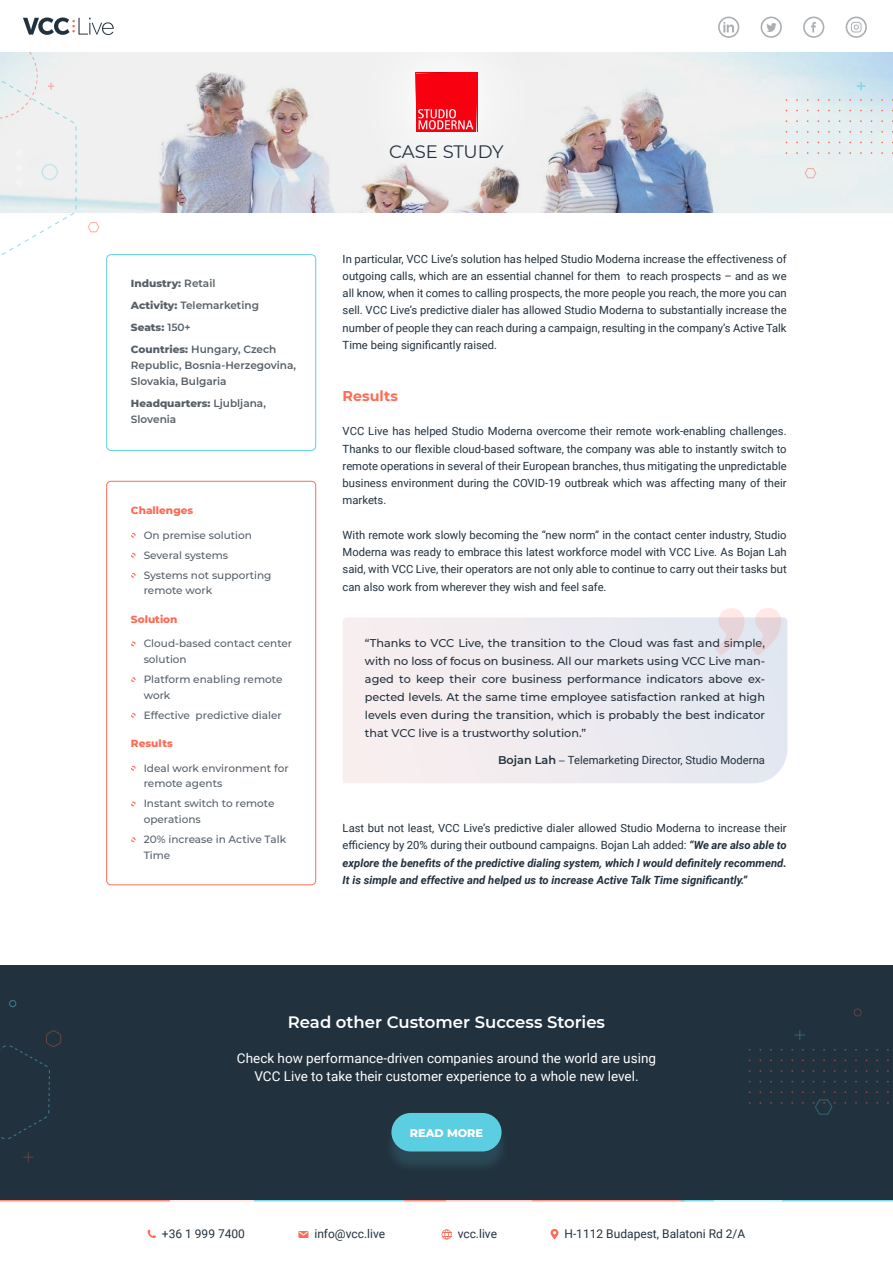
<style>
.page{position:relative;width:893px;height:1263px;background:#fff}
.page>*{position:absolute;margin:0;border:0;box-sizing:border-box;transform-origin:0 0}
.t1{font:18px "Montserrat";letter-spacing:-.01em;color:#22313e}
.t2{font:600 16.5px "Montserrat";color:#fff}
.t3{font:700 14.25px "Montserrat";color:#ff6b55}
.t4{font:13.5px/18px "Roboto";color:#fff;text-align:center}
.t5{font:12px "Roboto";color:#22313e}
.t6{font:11.25px/17.2px "Roboto";color:#22313e;text-align:justify}
.t7{font:500 11.25px/18px "Montserrat";color:#22313e;text-align:justify}
.t8{font:italic 700 11.25px/17.2px "Roboto";color:#22313e;text-align:justify}
.t9{font:800 11.25px "Montserrat";color:#fff}
.t10{font:500 10.5px/15.8px "Montserrat";color:#565f67}
.t11{font:600 10.5px/22px "Montserrat";color:#565f67}
.t12{font:800 10.5px "Montserrat";color:#ff6b55}
.s1{font-weight:800}
.s2{font-family:"Montserrat";font-weight:600}
.s3{font-family:"Montserrat";font-weight:500}
.s4{font-weight:400;font-style:normal}
</style>
<div class="page">
<div style="left:0;top:965px;width:893px;height:235px;background:#22313e"></div>
<div style="left:384px;top:1120px;width:125px;height:55px;background:#263c4a"></div>
<div style="left:391px;top:1113px;width:111px;height:38px;background:#5bcee1;border-radius:19px"></div>
<svg style="left:0;top:1030px;width:62px;height:109px"></svg>
<div style="left:9px;top:1000px;width:7px;height:7px;border:1px solid #5bcee1;border-radius:50%"></div>
<svg style="left:23px;top:1152px;width:10px;height:10px"></svg>
<div style="left:854px;top:1009px;width:7px;height:7px;border:1px solid #ff6b55;border-radius:50%"></div>
<svg style="left:813px;top:1091px;width:23px;height:24px"></svg>
<svg style="left:795px;top:1030px;width:10px;height:10px"></svg>
<svg style="left:148px;top:1230px;width:8px;height:8px"></svg>
<svg style="left:298px;top:1231px;width:10px;height:7px"></svg>
<svg style="left:442px;top:1229px;width:10px;height:10px"></svg>
<svg style="left:550px;top:1229px;width:8px;height:10px"></svg>
<svg style="left:343px;top:617px;width:444px;height:166px;background:#eeeaef"></svg>
<svg style="left:715px;top:608px;width:66px;height:48px;background:#e9e1e7"></svg>
<svg style="left:131px;top:533px;width:5px;height:5px"></svg>
<svg style="left:131px;top:553px;width:5px;height:5px"></svg>
<svg style="left:131px;top:573px;width:5px;height:5px"></svg>
<svg style="left:131px;top:641px;width:5px;height:5px"></svg>
<svg style="left:131px;top:677px;width:5px;height:5px"></svg>
<svg style="left:131px;top:713px;width:5px;height:5px"></svg>
<svg style="left:131px;top:766px;width:5px;height:4px"></svg>
<svg style="left:131px;top:801px;width:5px;height:5px"></svg>
<svg style="left:131px;top:837px;width:5px;height:5px"></svg>
<div style="left:106px;top:254px;width:210px;height:197px;border:1px solid #5bcee1;border-radius:4px"></div>
<div style="left:106px;top:481px;width:210px;height:404px;border:1px solid #ff6b55;border-radius:4px"></div>
<img style="left:114px;top:52px;width:779px;height:161px">
<svg style="left:804px;top:167px;width:13px;height:12px"></svg>
<svg style="left:857px;top:82px;width:8px;height:8px"></svg>
<svg style="left:349px;top:52px;width:195px;height:147px;fill:#f1f1f1"></svg>
<svg style="left:416px;top:72px;width:61px;height:60px;background:#f81827"></svg>
<svg style="left:0;top:18px;width:114px;height:238px"></svg>
<svg style="left:846px;top:17px;width:21px;height:21px"></svg>
<svg style="left:803px;top:17px;width:21px;height:21px"></svg>
<svg style="left:761px;top:17px;width:21px;height:21px"></svg>
<svg style="left:718px;top:17px;width:21px;height:21px"></svg>
<hr style="left:0;top:1200px;width:170px;height:1px;background:#ff6b55">
<hr style="left:170px;top:1200px;width:85px;height:1px;background:#ffdad4">
<hr style="left:254px;top:1200px;width:150px;height:1px;background:#5bcee1">
<hr style="left:404px;top:1200px;width:42px;height:1px;background:#ff6b55">
<hr style="left:446px;top:1200px;width:85px;height:1px;background:#ffb5aa">
<hr style="left:531px;top:1200px;width:154px;height:1px;background:#ff7a66">
<hr style="left:680px;top:1200px;width:34px;height:1px;background:#5bcee1">
<hr style="left:714px;top:1200px;width:69px;height:1px;background:#ade7f0">
<hr style="left:782px;top:1200px;width:111px;height:1px;background:#5bcee1">
<p class="t11" style="left:131px;top:272px;width:147px"><span class="s1">Industry:</span> Retail<br><span class="s1">Activity:</span> Telemarketing<br><span class="s1">Seats:</span> 150+<br><span class="s1">Countries:</span> Hungary, Czech</p>
<p class="t11" style="left:131px;top:357px;width:167px;line-height:15.8px">Republic, Bosnia-Herzegovina,<br>Slovakia, Bulgaria</p>
<p class="t11" style="left:131px;top:395px;width:136px;line-height:15.8px"><span class="s1">Headquarters:</span> Ljubljana,<br>Slovenia</p>
<p class="t12" style="left:131px;top:503px;width:64px">Challenges</p>
<p class="t10" style="left:144px;top:525px;width:129px;line-height:20px">On premise solution<br>Several systems<br>Systems not supporting</p>
<p class="t10" style="left:144px;top:582px;width:70px">remote work</p>
<p class="t12" style="left:131px;top:611px;width:48px">Solution</p>
<p class="t10" style="left:144px;top:635px;width:150px">Cloud-based contact center solution</p>
<p class="t10" style="left:144px;top:671px;width:140px">Platform enabling remote work</p>
<p class="t10" style="left:144px;top:707px;width:140px">Effective predictive dialer</p>
<p class="t12" style="left:131px;top:736px;width:43px">Results</p>
<p class="t10" style="left:144px;top:759px;width:146px">Ideal work environment for remote agents</p>
<p class="t10" style="left:144px;top:795px;width:132px">Instant switch to remote operations</p>
<p class="t10" style="left:144px;top:831px;width:144px">20% increase in Active Talk<br>Time</p>
<h1 class="t1" style="left:389px;top:139px;width:116px">CASE STUDY</h1>
<p class="t6" style="left:343px;top:250px;width:446px">In particular, VCC Live’s solution has helped Studio Moderna increase the effectiveness of outgoing calls, which are an essential channel for them to reach prospects – and as we all know, when it comes to calling prospects, the more people you reach, the more you can sell. VCC Live’s predictive dialer has allowed Studio Moderna to substantially increase the number of people they can reach during a campaign, resulting in the company’s Active Talk Time being significantly raised.</p>
<p class="t3" style="left:343px;top:385px;width:57px">Results</p>
<p class="t6" style="left:343px;top:422px;width:446px">VCC Live has helped Studio Moderna overcome their remote work-enabling challenges.<br>Thanks to our flexible cloud-based software, the company was able to instantly switch to remote operations in several of their European branches, thus mitigating the unpredictable business environment during the COVID-19 outbreak which was affecting many of their markets.</p>
<p class="t6" style="left:343px;top:526px;width:446px">With remote work slowly becoming the “new norm” in the contact center industry, Studio Moderna was ready to embrace this latest workforce model with VCC Live. As Bojan Lah said, with VCC Live, their operators are not only able to continue to carry out their tasks but can also work from wherever they wish and feel safe.</p>
<p class="t7" style="left:365px;top:634px;width:402px">“Thanks to VCC Live, the transition to the Cloud was fast and simple, with no loss of focus on business. All our markets using VCC Live man&shy;aged to keep their core business performance indicators above ex&shy;pected levels. At the same time employee satisfaction ranked at high levels even during the transition, which is probably the best indicator that VCC live is a trustworthy solution.”</p>
<p class="t6" style="left:498px;top:751px;width:268px"><span class="s2">Bojan Lah</span> <span class="s3">–</span> Telemarketing Director, Studio Moderna</p>
<p class="t8" style="left:343px;top:819px;width:446px"><span class="s4">Last but not least, VCC Live’s predictive dialer allowed Studio Moderna to increase their efficiency by 20% during their outbound campaigns. Bojan Lah added:</span> “We are also able to explore the benefits of the predictive dialing system, which I would definitely recommend.<br>It is simple and effective and helped us to increase Active Talk Time significantly.”</p>
<h2 class="t2" style="left:288px;top:1010px;width:319px">Read other Customer Success Stories</h2>
<p class="t4" style="left:237px;top:1049px;width:421px">Check how performance-driven companies around the world are using<br>VCC Live to take their customer experience to a whole new level.</p>
<p class="t9" style="left:410px;top:1124px;width:75px">READ MORE</p>
<p class="t5" style="left:162px;top:1225px;width:85px">+36 1 999 7400</p>
<p class="t5" style="left:314px;top:1225px;width:72px">info@vcc.live</p>
<p class="t5" style="left:458px;top:1225px;width:41px">vcc.live</p>
<p class="t5" style="left:564px;top:1225px;width:182px">H-1112 Budapest, Balatoni Rd 2/A</p>
</div>
